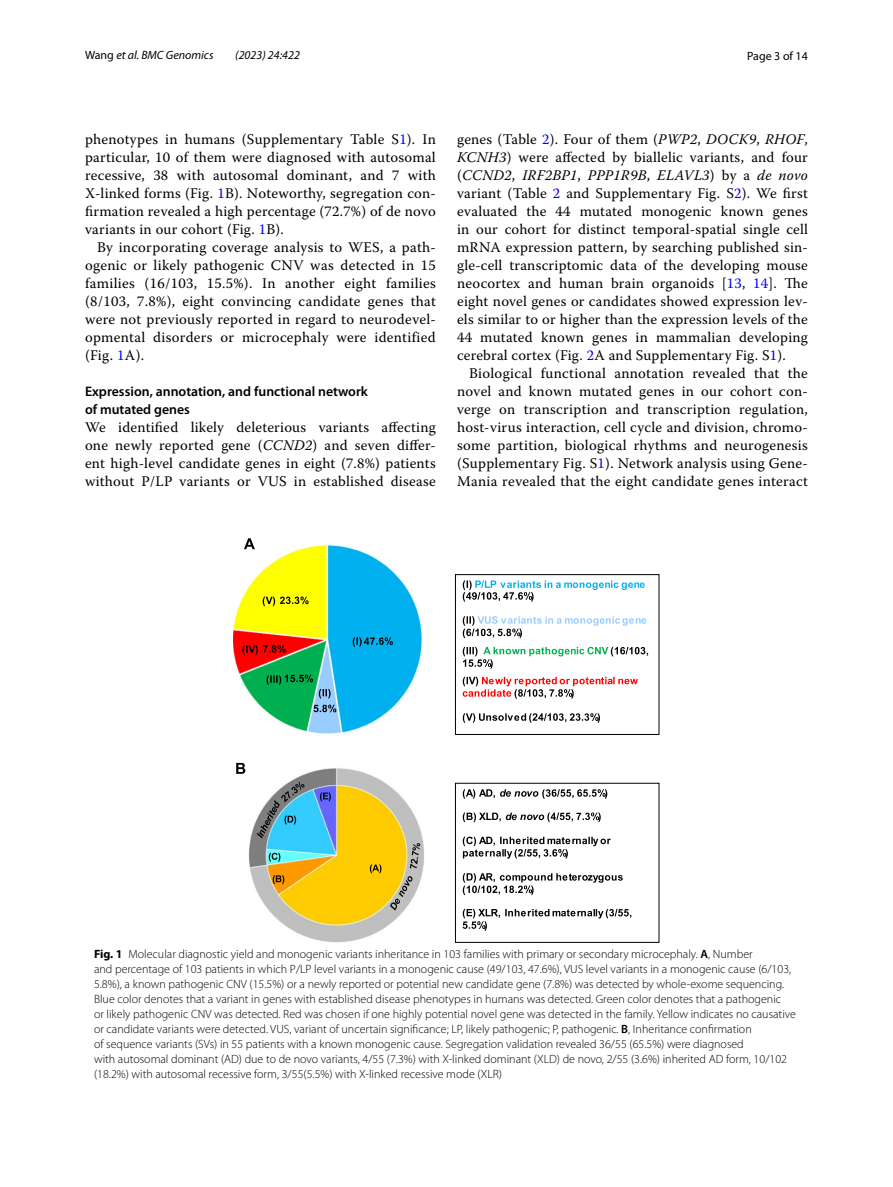
<style>
.page{position:relative;width:893px;height:1187px;background:#fff}
.page>*{position:absolute;margin:0;border:0;box-sizing:border-box;transform-origin:0 0}
.t1{font:14.7px/18px "Warnock Pro";letter-spacing:.015em;color:#000;text-align:justify}
.t2{font:600 13.8px/18px "Myriad Pro";color:#000}
.t3{font:300 12px/15px "Myriad Pro";color:#000}
.t4{font:italic 12px "Myriad Pro";color:#000}
.t5{font:12px "Myriad Pro";color:#000}
.s1{font-style:normal}
.s2{color:#00f}
.s3{font-style:italic}
.s4{font-weight:700}
.s5{font-weight:600}
</style>
<div class="page">
<img style="left:234px;top:545px;width:190px;height:397px">
<div style="left:455px;top:574px;width:204px;height:160px;border:1px solid #000"></div>
<svg style="left:463px;top:580px;width:182px;height:21px"></svg>
<svg style="left:463px;top:616px;width:183px;height:22px"></svg>
<svg style="left:463px;top:646px;width:185px;height:22px"></svg>
<svg style="left:463px;top:676px;width:175px;height:22px"></svg>
<svg style="left:463px;top:713px;width:137px;height:9px"></svg>
<svg style="left:410px;top:843px;width:10px;height:25px"></svg>
<svg style="left:390px;top:876px;width:23px;height:34px"></svg>
<svg style="left:370px;top:864px;width:11px;height:9px"></svg>
<svg style="left:273px;top:875px;width:11px;height:9px"></svg>
<svg style="left:269px;top:852px;width:11px;height:9px"></svg>
<svg style="left:257px;top:781px;width:48px;height:57px"></svg>
<svg style="left:320px;top:792px;width:11px;height:9px"></svg>
<svg style="left:463px;top:789px;width:144px;height:9px"></svg>
<svg style="left:463px;top:812px;width:138px;height:10px"></svg>
<svg style="left:463px;top:836px;width:148px;height:22px"></svg>
<svg style="left:463px;top:873px;width:160px;height:22px"></svg>
<svg style="left:463px;top:908px;width:168px;height:22px"></svg>
<svg style="left:244px;top:538px;width:11px;height:11px"></svg>
<svg style="left:236px;top:762px;width:9px;height:11px"></svg>
<svg style="left:319px;top:689px;width:12px;height:9px"></svg>
<svg style="left:353px;top:637px;width:40px;height:9px"></svg>
<svg style="left:266px;top:674px;width:47px;height:11px"></svg>
<svg style="left:242px;top:645px;width:44px;height:10px"></svg>
<svg style="left:314px;top:704px;width:22px;height:8px"></svg>
<svg style="left:263px;top:596px;width:46px;height:10px"></svg>
<p class="t4" style="left:85px;top:48px;width:130px"><span class="s1">Wang</span> et al. BMC Genomics</p>
<p class="t4" style="left:235px;top:48px;width:66px">(2023) 24:422</p>
<p class="t5" style="left:747px;top:48px;width:62px">Page 3 of 14</p>
<p class="t1" style="left:85px;top:130px;width:352px">phenotypes in humans (Supplementary Table S<span class="s2">1</span>). In particular, 10 of them were diagnosed with autosomal recessive, 38 with autosomal dominant, and 7 with X-linked forms (Fig. <span class="s2">1</span>B). Noteworthy, segregation con&shy;firmation revealed a high percentage (72.7%) of de novo variants in our cohort (Fig. <span class="s2">1</span>B).</p>
<p class="t1" style="left:85px;top:238px;width:352px;text-indent:12px">By incorporating coverage analysis to WES, a path&shy;ogenic or likely pathogenic CNV was detected in 15 families (16/103, 15.5%). In another eight families (8/103, 7.8%), eight convincing candidate genes that were not previously reported in regard to neurodevel&shy;opmental disorders or microcephaly were identified (Fig. <span class="s2">1</span>A).</p>
<p class="t2" style="left:85px;top:382px;width:284px">Expression, annotation, and functional network of mutated genes</p>
<p class="t1" style="left:85px;top:418px;width:352px">We identified likely deleterious variants affecting one newly reported gene (<span class="s3">CCND2</span>) and seven differ&shy;ent high-level candidate genes in eight (7.8%) patients without P/LP variants or VUS in established disease</p>
<p class="t1" style="left:457px;top:130px;width:352px">genes (Table <span class="s2">2</span>). Four of them (<span class="s3">PWP2</span>, <span class="s3">DOCK9</span>, <span class="s3">RHOF</span>, <span class="s3">KCNH3</span>) were affected by biallelic variants, and four (<span class="s3">CCND2</span>, <span class="s3">IRF2BP1</span>, <span class="s3">PPP1R9B</span>, <span class="s3">ELAVL3</span>) by a <span class="s3">de novo </span>variant (Table <span class="s2">2</span> and Supplementary Fig. S<span class="s2">2</span>). We first evaluated the 44 mutated monogenic known genes in our cohort for distinct temporal-spatial single cell mRNA expression pattern, by searching published sin&shy;gle-cell transcriptomic data of the developing mouse neocortex and human brain organoids [<span class="s2">13</span>, <span class="s2">14</span>]. The eight novel genes or candidates showed expression lev&shy;els similar to or higher than the expression levels of the 44 mutated known genes in mammalian developing cerebral cortex (Fig. <span class="s2">2</span>A and Supplementary Fig. S<span class="s2">1</span>).</p>
<p class="t1" style="left:457px;top:364px;width:352px;text-indent:12px">Biological functional annotation revealed that the novel and known mutated genes in our cohort con&shy;verge on transcription and transcription regulation, host-virus interaction, cell cycle and division, chromo&shy;some partition, biological rhythms and neurogenesis (Supplementary Fig. S<span class="s2">1</span>). Network analysis using Gene-Mania revealed that the eight candidate genes interact</p>
<p class="t3" style="left:94px;top:946px;width:703px"><span class="s4">Fig. 1</span> Molecular diagnostic yield and monogenic variants inheritance in 103 families with primary or secondary microcephaly. <span class="s5">A</span>, Number<br>and percentage of 103 patients in which P/LP level variants in a monogenic cause (49/103, 47.6%), VUS level variants in a monogenic cause (6/103, 5.8%), a known pathogenic CNV (15.5%) or a newly reported or potential new candidate gene (7.8%) was detected by whole-exome sequencing.<br>Blue color denotes that a variant in genes with established disease phenotypes in humans was detected. Green color denotes that a pathogenic<br>or likely pathogenic CNV was detected. Red was chosen if one highly potential novel gene was detected in the family. Yellow indicates no causative or candidate variants were detected. VUS, variant of uncertain significance; LP, likely pathogenic; P, pathogenic. <span class="s5">B</span>, Inheritance confirmation<br>of sequence variants (SVs) in 55 patients with a known monogenic cause. Segregation validation revealed 36/55 (65.5%) were diagnosed<br>with autosomal dominant (AD) due to de novo variants, 4/55 (7.3%) with X-linked dominant (XLD) de novo, 2/55 (3.6%) inherited AD form, 10/102 (18.2%) with autosomal recessive form, 3/55(5.5%) with X-linked recessive mode (XLR)</p>
</div>
